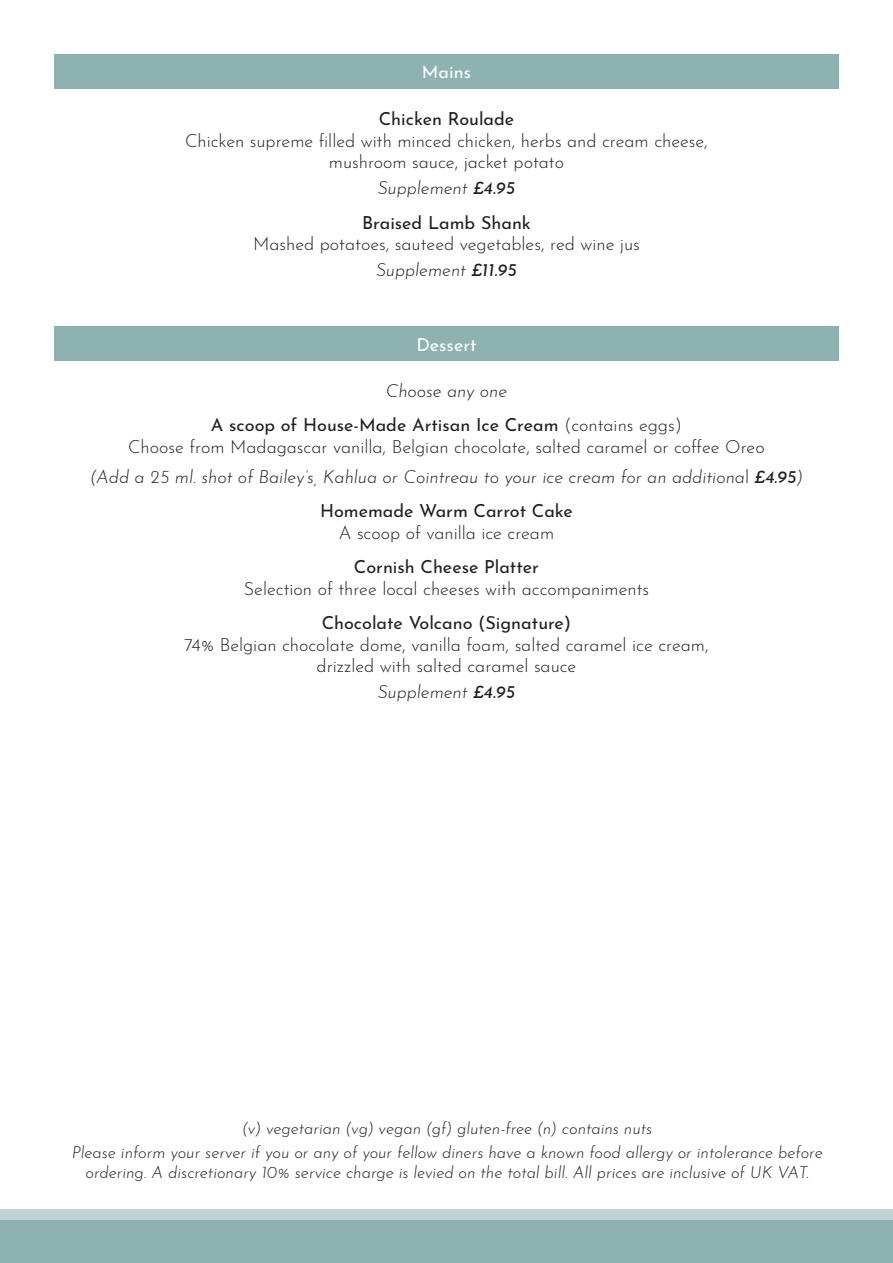
<style>
.page{position:relative;width:893px;height:1263px;background:#fff}
.page>*{position:absolute;margin:0;border:0;box-sizing:border-box;transform-origin:0 0}
.t1{font:300 18px/21.6px "Josefin Sans";color:#231f20;text-align:center}
.t2{font:18px "Josefin Sans";color:#231f20}
.t3{font:italic 300 18px "Josefin Sans";color:#231f20}
.t4{font:18px "Josefin Sans";color:#fff}
.t5{font:italic 300 16.5px/19.8px "Josefin Sans";color:#231f20;text-align:center}
.s1{font-weight:400}
.s2{font-weight:300}
.s3{font-style:normal}
</style>
<div class="page">
<div style="left:54px;top:54px;width:785px;height:35px;background:#8eb2b0"></div>
<div style="left:0;top:1219px;width:893px;height:44px;background:#8eb2b0"></div>
<div style="left:0;top:1209px;width:893px;height:10px;background:#bfd3d5"></div>
<div style="left:54px;top:326px;width:785px;height:35px;background:#8eb2b0"></div>
<p class="t4" style="left:422px;top:57px;width:51px">Mains</p>
<p class="t2" style="left:379px;top:104px;width:137px">Chicken Roulade</p>
<p class="t1" style="left:185px;top:128px;width:524px">Chicken supreme filled with minced chicken, herbs and cream cheese, mushroom sauce, jacket potato</p>
<p class="t3" style="left:378px;top:173px;width:139px">Supplement <span class="s1">£4.95</span></p>
<p class="t2" style="left:362px;top:207px;width:170px">Braised Lamb Shank</p>
<p class="t1" style="left:253px;top:231px;width:388px">Mashed potatoes, sauteed vegetables, red wine jus</p>
<p class="t3" style="left:376px;top:255px;width:142px">Supplement <span class="s1">£11.95</span></p>
<p class="t4" style="left:416px;top:329px;width:62px">Dessert</p>
<p class="t3" style="left:386px;top:375px;width:123px">Choose any one</p>
<p class="t2" style="left:211px;top:410px;width:472px">A scoop of House-Made Artisan Ice Cream <span class="s2">(contains eggs)</span></p>
<p class="t1" style="left:128px;top:434px;width:638px">Choose from Madagascar vanilla, Belgian chocolate, salted caramel or coffee Oreo</p>
<p class="t3" style="left:90px;top:462px;width:714px">(Add a 25 ml. shot of Bailey’s, Kahlua or Cointreau to your ice cream for an additiona<span class="s3">l</span> <span class="s1">£4.95</span>)</p>
<p class="t2" style="left:320px;top:496px;width:254px">Homemade Warm Carrot Cake</p>
<p class="t1" style="left:339px;top:520px;width:217px">A scoop of vanilla ice cream</p>
<p class="t2" style="left:354px;top:552px;width:187px">Cornish Cheese Platter</p>
<p class="t1" style="left:244px;top:576px;width:407px">Selection of three local cheeses with accompaniments</p>
<p class="t2" style="left:322px;top:608px;width:251px">Chocolate Volcano (Signature)</p>
<p class="t1" style="left:184px;top:632px;width:526px">74% Belgian chocolate dome, vanilla foam, salted caramel ice cream, drizzled with salted caramel sauce</p>
<p class="t3" style="left:378px;top:677px;width:139px">Supplement <span class="s1">£4.95</span></p>
<p class="t5" style="left:242px;top:1117px;width:411px">(v) vegetarian (vg) vegan (gf) gluten-free (n) contains nuts</p>
<p class="t5" style="left:72px;top:1141px;width:752px">Please inform your server if you or any of your fellow diners have a known food allergy or intolerance before ordering. A discretionary 10% service charge is levied on the total bill. All prices are inclusive of UK VAT.</p>
</div>
